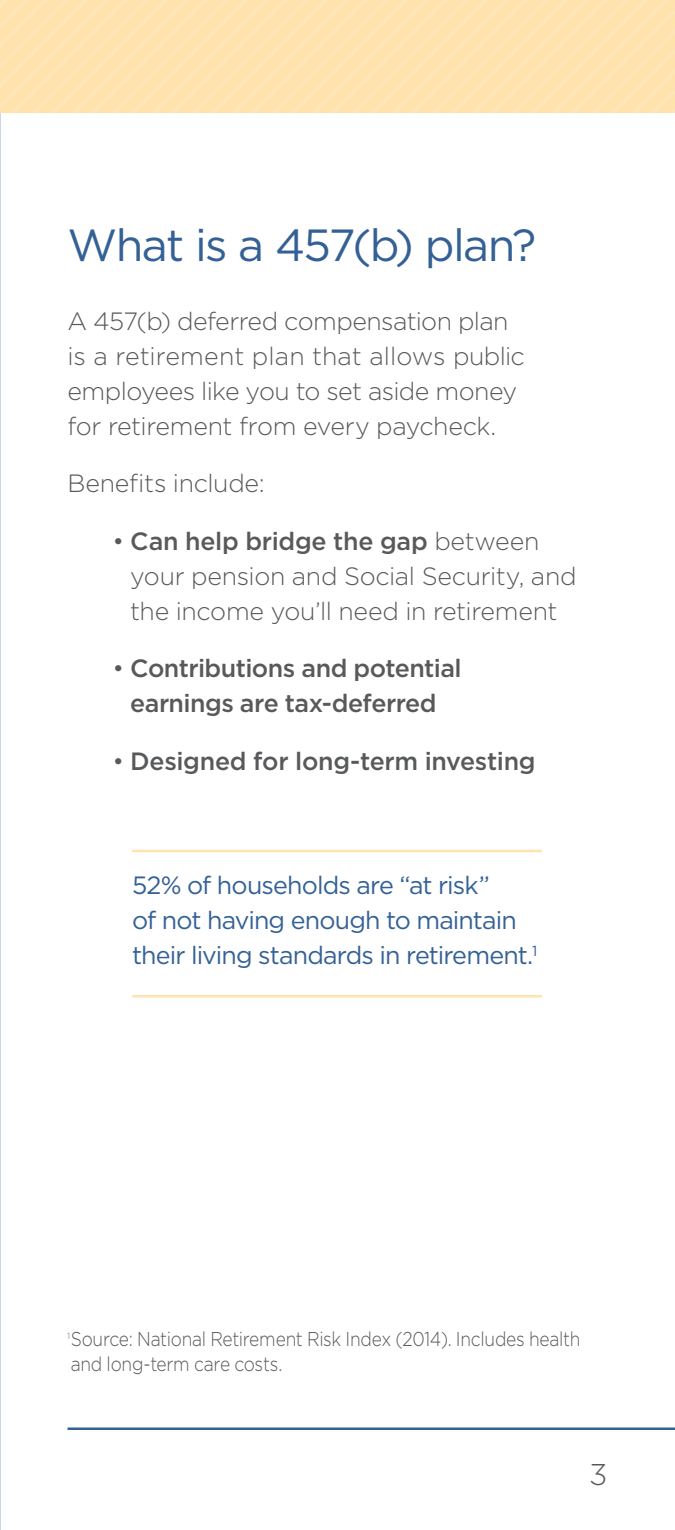
<style>
.page{position:relative;width:675px;height:1530px;background:#fff}
.page>*{position:absolute;margin:0;border:0;box-sizing:border-box;transform-origin:0 0}
.t1{font:45px "Gotham";letter-spacing:-.035em;color:#346195}
.t2{font:300 30px "Gotham";color:#58595b}
.t3{font:300 25px/35px "Gotham";letter-spacing:-.02em;color:#58595b}
.t4{font:25px/35px "Gotham";letter-spacing:-.035em;color:#346195}
.t5{font:500 25px/35px "Gotham";letter-spacing:-.02em;color:#58595b;text-align:center}
.t6{font:300 20px/25px "Gotham";letter-spacing:-.015em;color:#58595b;scale:.87 1}
.t7{font:300 8.75px "Gotham";color:#58595b;scale:.87 1}
.s1{font-weight:500}
.s2{font-weight:300}
</style>
<div class="page">
<svg style="left:0;top:0;width:675px;height:112px;background:#ffe2ae"></svg>
<hr style="left:68px;top:1428px;width:607px;height:2px;background:#346195">
<hr style="left:132px;top:850px;width:410px;height:2px;background:#ffe2ac">
<hr style="left:132px;top:995px;width:410px;height:3px;background:#ffe2ac">
<h1 class="t1" style="left:68px;top:216px;width:470px">What is a 457(b) plan?</h1>
<p class="t3" style="left:68px;top:303px;width:459px">A 457(b) deferred compensation plan is a retirement plan that allows public employees like you to set aside money for retirement from every paycheck.</p>
<p class="t3" style="left:68px;top:465px;width:199px">Benefits include:</p>
<p class="t3" style="left:130px;top:523px;width:448px;text-indent:-18px">• <span class="s1">Can help bridge the gap</span> between your pension and Social Security, and the income you’ll need in retirement</p>
<p class="t5" style="left:112px;top:651px;width:351px"><span class="s2">•</span> Contributions and potential earnings are tax-deferred</p>
<p class="t5" style="left:112px;top:743px;width:425px"><span class="s2">•</span> Designed for long-term investing</p>
<p class="t4" style="left:132px;top:867px;width:407px">52% of households are “at risk”<br>of not having enough to maintain their living standards in retirement.<sup>1</sup></p>
<p class="t7" style="left:68px;top:1330px;width:4px">1</p>
<p class="t6" style="left:71px;top:1326px;width:587px">Source: National Retirement Risk Index (2014). Includes health and long-term care costs.</p>
<p class="t2" style="left:589px;top:1455px;width:20px">3</p>
</div>
